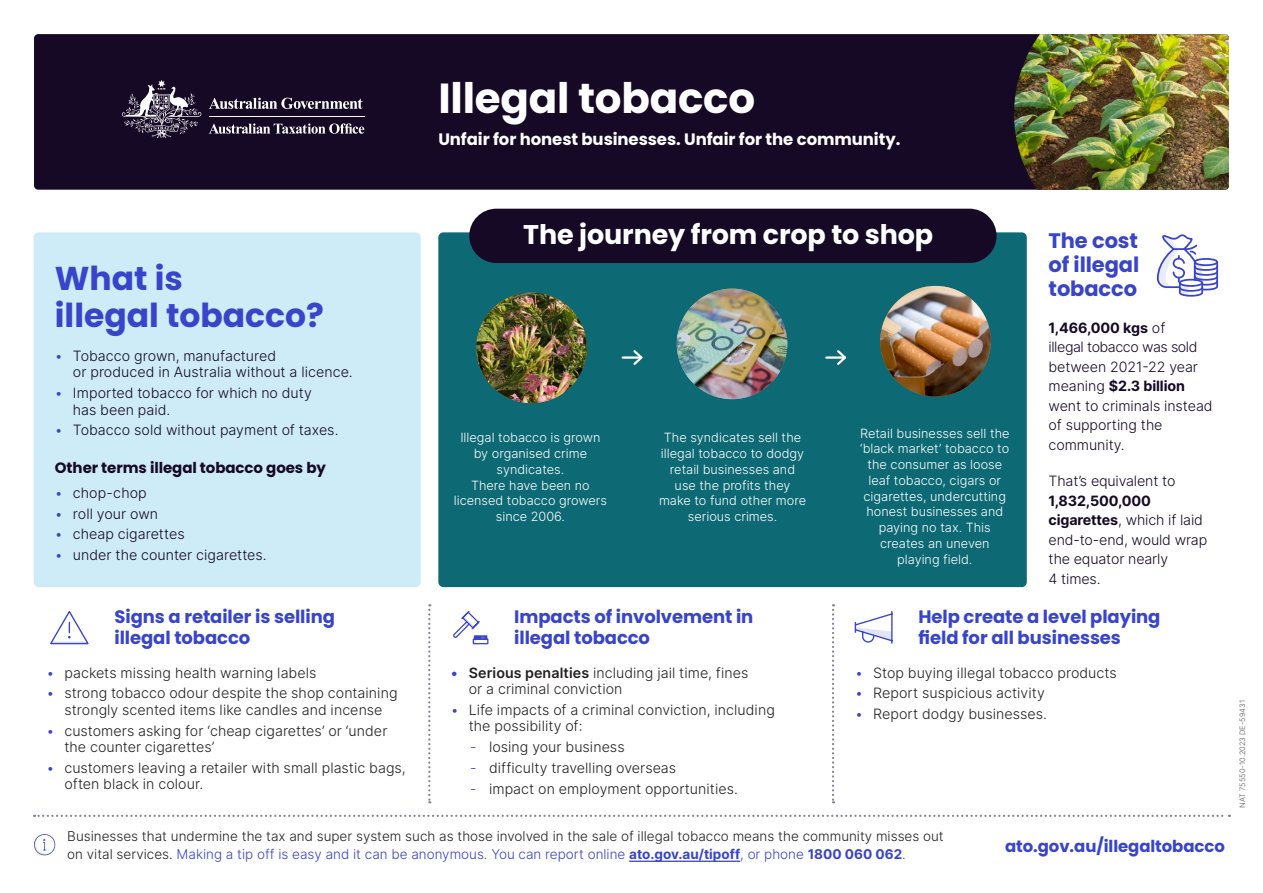
<style>
.page{position:relative;width:1263px;height:893px;background:#fff}
.page>*{position:absolute;margin:0;border:0;box-sizing:border-box;transform-origin:0 0}
.t1{font:700 42px "Poppins";letter-spacing:-.005em;color:#fff}
.t2{font:700 33px/37.5px "Poppins";color:#3844ca}
.H2_sml{font:700 27px "Poppins";letter-spacing:-.005em;color:#fff}
.t3{font:700 21px/24px "Poppins";letter-spacing:-.005em;color:#3844ca;text-align:justify}
.t4{font:700 18px/21px "Poppins";letter-spacing:-.005em;color:#3844ca}
.Subtitle{font:700 16.5px "Poppins";letter-spacing:-.005em;color:#fff}
.p_large{font:700 16.5px "Poppins";letter-spacing:-.005em;color:#3844ca}
.t5{font:700 15px "Poppins";letter-spacing:-.005em;color:#150925}
.t6{font:300 14.25px/16.5px "Inter";letter-spacing:.005em;color:#231f20}
.p_large-2{font:300 14.25px/19.5px "Inter";letter-spacing:-.005em;color:#150925}
.t7{font:300 13.5px/18px "Inter";color:#231f20}
.t8{font:300 12.75px/15.8px "Inter";color:#fff;text-align:center}
.t9{font:300 7.5px "Inter";color:#58595b}
.s1{color:#3844ca}
.s2{font-weight:700}
.s3{font-weight:600;color:#3844ca}
.s4{font-weight:600}
.s5{font-weight:700;color:#3844ca}
</style>
<div class="page">
<div style="left:34px;top:34px;width:1195px;height:156px;background:#150925;border-radius:4px"></div>
<img style="left:1014px;top:34px;width:215px;height:156px">
<svg style="left:209px;top:98px;width:153px;height:11px"></svg>
<svg style="left:122px;top:80px;width:79px;height:58px"></svg>
<hr style="left:209px;top:116px;width:156px;height:1px;background:#fff">
<svg style="left:209px;top:123px;width:155px;height:11px"></svg>
<div style="left:34px;top:232px;width:387px;height:355px;background:#ceebf8;border-radius:5px"></div>
<div style="left:438px;top:232px;width:589px;height:355px;background:#0d6974;border-radius:5px"></div>
<div style="left:469px;top:209px;width:527px;height:54px;background:#150925;border-radius:27px"></div>
<img style="left:476px;top:293px;width:111px;height:110px;border-radius:55px">
<img style="left:677px;top:289px;width:110px;height:110px;border-radius:55px">
<img style="left:880px;top:286px;width:111px;height:110px;border-radius:55px">
<svg style="left:1157px;top:234px;width:61px;height:63px"></svg>
<hr style="left:629px;top:861px;width:111px;height:1px;background:#3844ca">
<svg style="left:50px;top:611px;width:39px;height:34px"></svg>
<svg style="left:453px;top:611px;width:36px;height:34px"></svg>
<svg style="left:854px;top:611px;width:39px;height:33px"></svg>
<svg style="left:34px;top:834px;width:21px;height:21px"></svg>
<svg style="left:34px;top:815px;width:1196px;height:2px"></svg>
<hr style="left:826px;top:356px;width:19px;height:3px;background:#fff">
<svg style="left:835px;top:350px;width:12px;height:15px"></svg>
<hr style="left:623px;top:356px;width:18px;height:3px;background:#fff">
<svg style="left:631px;top:350px;width:12px;height:15px"></svg>
<svg style="left:428px;top:604px;width:2px;height:199px"></svg>
<svg style="left:832px;top:604px;width:2px;height:199px"></svg>
<h1 class="t1" style="left:438px;top:74px;width:318px">Illegal tobacco</h1>
<p class="Subtitle" style="left:438px;top:130px;width:463px">Unfair for honest businesses. Unfair for the community.</p>
<h2 class="t2" style="left:55px;top:260px;width:271px">What is<br>illegal tobacco?</h2>
<p class="p_large-2" style="left:73px;top:347px;width:281px;line-height:16.5px;text-indent:-18px"><span class="s1">•</span> Tobacco grown, manufactured<br>or produced in Australia without a licence.</p>
<p class="p_large-2" style="left:73px;top:384px;width:241px;line-height:16.5px;text-indent:-18px"><span class="s1">•</span> Imported tobacco for which no duty has been paid.</p>
<p class="p_large-2" style="left:55px;top:420px;width:285px"><span class="s1">•</span> Tobacco sold without payment of taxes.</p>
<p class="t5" style="left:55px;top:459px;width:273px">Other terms illegal tobacco goes by</p>
<p class="p_large-2" style="left:55px;top:483px;width:93px"><span class="s1">•</span> chop-chop</p>
<p class="p_large-2" style="left:55px;top:503px;width:105px"><span class="s1">•</span> roll your own</p>
<p class="p_large-2" style="left:55px;top:524px;width:131px"><span class="s1">•</span> cheap cigarettes</p>
<p class="p_large-2" style="left:55px;top:545px;width:213px"><span class="s1">•</span> under the counter cigarettes.</p>
<h3 class="t4" style="left:114px;top:606px;width:222px">Signs a retailer is selling illegal tobacco</h3>
<p class="t6" style="left:46px;top:664px;width:271px"><span class="s1">•</span> packets missing health warning labels</p>
<p class="t6" style="left:46px;top:685px;width:353px;text-align:center"><span class="s1">•</span> strong tobacco odour despite the shop containing strongly scented items like candles and incense</p>
<p class="t6" style="left:64px;top:722px;width:324px;text-indent:-18px"><span class="s1">•</span> customers asking for ‘cheap cigarettes’ or ‘under the counter cigarettes’</p>
<p class="t6" style="left:64px;top:759px;width:343px;text-indent:-18px"><span class="s1">•</span> customers leaving a retailer with small plastic bags, often black in colour.</p>
<h2 class="H2_sml" style="left:523px;top:219px;width:411px">The journey from crop to shop</h2>
<p class="t8" style="left:454px;top:430px;width:155px">Illegal tobacco is grown by organised crime syndicates.<br>There have been no licensed tobacco growers since 2006.</p>
<p class="t8" style="left:659px;top:430px;width:149px">The syndicates sell the illegal tobacco to dodgy retail businesses and use the profits they make to fund other more serious crimes.</p>
<p class="t8" style="left:860px;top:425px;width:151px">Retail businesses sell the ‘black market’ tobacco to the consumer as loose leaf tobacco, cigars or cigarettes, undercutting honest businesses and paying no tax. This creates an uneven playing field.</p>
<h3 class="t3" style="left:1048px;top:229px;width:92px">The cost of illegal tobacco</h3>
<p class="p_large-2" style="left:1048px;top:317px;width:166px"><span class="s2">1,466,000 kgs</span> of<br>illegal tobacco was sold between 2021-22 year meaning <span class="s2">$2.3 billion </span>went to criminals instead of supporting the community.</p>
<p class="p_large-2" style="left:1048px;top:471px;width:160px">That’s equivalent to<br><span class="s2">1,832,500,000 cigarettes</span>, which if laid end-to-end, would wrap the equator nearly<br>4 times.</p>
<h3 class="t4" style="left:514px;top:606px;width:241px">Impacts of involvement in illegal tobacco</h3>
<p class="t6" style="left:469px;top:664px;width:281px;text-indent:-18px"><span class="s3">•</span> <span class="s4">Serious penalties</span> including jail time, fines or a criminal conviction</p>
<p class="t6" style="left:469px;top:701px;width:308px;text-indent:-18px"><span class="s1">•</span> Life impacts of a criminal conviction, including the possibility of:</p>
<p class="t6" style="left:471px;top:738px;width:155px"><span class="s1">‐</span> losing your business</p>
<p class="t6" style="left:471px;top:759px;width:207px"><span class="s1">‐</span> difficulty travelling overseas</p>
<p class="t6" style="left:471px;top:780px;width:268px"><span class="s1">‐</span> impact on employment opportunities.</p>
<h3 class="t4" style="left:918px;top:606px;width:244px">Help create a level playing field for all businesses</h3>
<p class="t6" style="left:855px;top:664px;width:263px"><span class="s1">•</span> Stop buying illegal tobacco products</p>
<p class="t6" style="left:855px;top:685px;width:191px"><span class="s1">•</span> Report suspicious activity</p>
<p class="t6" style="left:855px;top:705px;width:193px"><span class="s1">•</span> Report dodgy businesses.</p>
<p class="t7" style="left:67px;top:827px;width:878px">Businesses that undermine the tax and super system such as those involved in the sale of illegal tobacco means the community misses out on vital services. <span class="s1">Making a tip off is easy and it can be anonymous. You can report online</span> <span class="s5">ato.gov.au/tipoff</span><span class="s1">, or phone</span> <span class="s5">1800 060 062</span><span class="s1">.</span></p>
<p class="p_large" style="left:1005px;top:837px;width:221px">ato.gov.au/illegaltobacco</p>
<p class="t9" style="left:1237px;top:808px;width:109px;rotate:-90deg">NAT 75550-10.2023 DE-59431</p>
</div>
